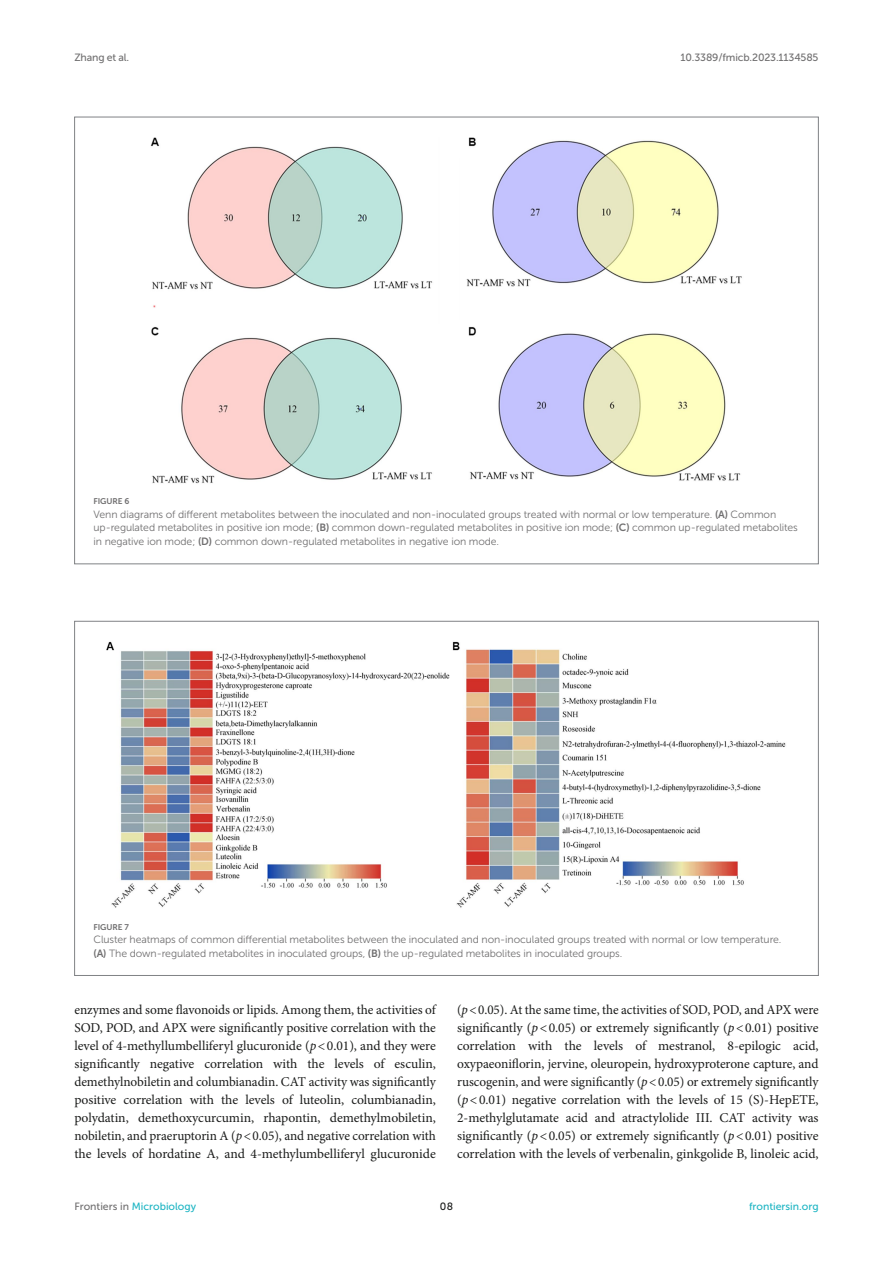
<style>
.page{position:relative;width:893px;height:1263px;background:#fff}
.page>*{position:absolute;margin:0;border:0;box-sizing:border-box;transform-origin:0 0}
.TEXT{font:13.5px/18px "Minion Pro";letter-spacing:-.005em;color:#1b1c1b;text-align:justify}
.FIG_LEG{font:10.5px/13.5px "Museo Sans 300";letter-spacing:-.01em;color:#706f70}
.t1{font:10.5px "Museo Sans 500";color:#1db5c3}
.t2{font:10.5px "Museo Sans 500";letter-spacing:-.015em;color:#706f70}
.t3{font:10.5px "Museo Sans 500";color:#1b1c1b}
.FIG_HD{font:8.25px "Museo Sans 700";letter-spacing:-.01em;color:#706f70}
.s1{font-family:"Museo Sans 700"}
.s2{font-style:italic}
.s3{color:#706f70}
</style>
<div class="page">
<img style="left:150px;top:137px;width:592px;height:347px">
<img style="left:106px;top:641px;width:680px;height:267px">
<p class="t2" style="left:74px;top:51px;width:56px">Zhang et al.</p>
<p class="t2" style="left:681px;top:51px;width:139px">10.3389/fmicb.2023.1134585</p>
<p class="FIG_HD" style="left:94px;top:497px;width:37px">FIGURE 6</p>
<p class="FIG_LEG" style="left:94px;top:508px;width:706px">Venn diagrams of different metabolites between the inoculated and non-inoculated groups treated with normal or low temperature. <span class="s1">(A)</span> Common up-regulated metabolites in positive ion mode; <span class="s1">(B)</span> common down-regulated metabolites in positive ion mode; <span class="s1">(C)</span> common up-regulated metabolites in negative ion mode; <span class="s1">(D)</span> common down-regulated metabolites in negative ion mode.</p>
<p class="FIG_HD" style="left:94px;top:922px;width:37px">FIGURE 7</p>
<p class="FIG_LEG" style="left:94px;top:933px;width:689px">Cluster heatmaps of common differential metabolites between the inoculated and non-inoculated groups treated with normal or low temperature. <span class="s1">(A)</span> The down-regulated metabolites in inoculated groups, <span class="s1">(B)</span> the up-regulated metabolites in inoculated groups.</p>
<p class="TEXT" style="left:74px;top:1001px;width:363px">enzymes and some flavonoids or lipids. Among them, the activities of SOD, POD, and APX were significantly positive correlation with the level of 4-methyllumbelliferyl glucuronide (<span class="s2">p</span>&lt;0.01), and they were significantly negative correlation with the levels of esculin, demethylnobiletin and columbianadin. CAT activity was significantly positive correlation with the levels of luteolin, columbianadin, polydatin, demethoxycurcumin, rhapontin, demethylmobiletin, nobiletin, and praeruptorin A (<span class="s2">p</span>&lt;0.05), and negative correlation with the levels of hordatine A, and 4-methylumbelliferyl glucuronide</p>
<p class="TEXT" style="left:457px;top:1001px;width:363px">(<span class="s2">p</span>&lt;0.05). At the same time, the activities of SOD, POD, and APX were significantly (<span class="s2">p</span>&lt;0.05) or extremely significantly (<span class="s2">p</span>&lt;0.01) positive correlation with the levels of mestranol, 8-epilogic acid, oxypaeoniflorin, jervine, oleuropein, hydroxyproterone capture, and ruscogenin, and were significantly (<span class="s2">p</span>&lt;0.05) or extremely significantly (<span class="s2">p</span>&lt;0.01) negative correlation with the levels of 15 (S)-HepETE, 2-methylglutamate acid and atractylolide III. CAT activity was significantly (<span class="s2">p</span>&lt;0.05) or extremely significantly (<span class="s2">p</span>&lt;0.01) positive correlation with the levels of verbenalin, ginkgolide B, linoleic acid,</p>
<p class="t1" style="left:74px;top:1200px;width:123px"><span class="s3">Frontiers in</span> Microbiology</p>
<p class="t3" style="left:440px;top:1200px;width:15px">08</p>
<p class="t1" style="left:749px;top:1200px;width:71px">frontiersin.org</p>
</div>
